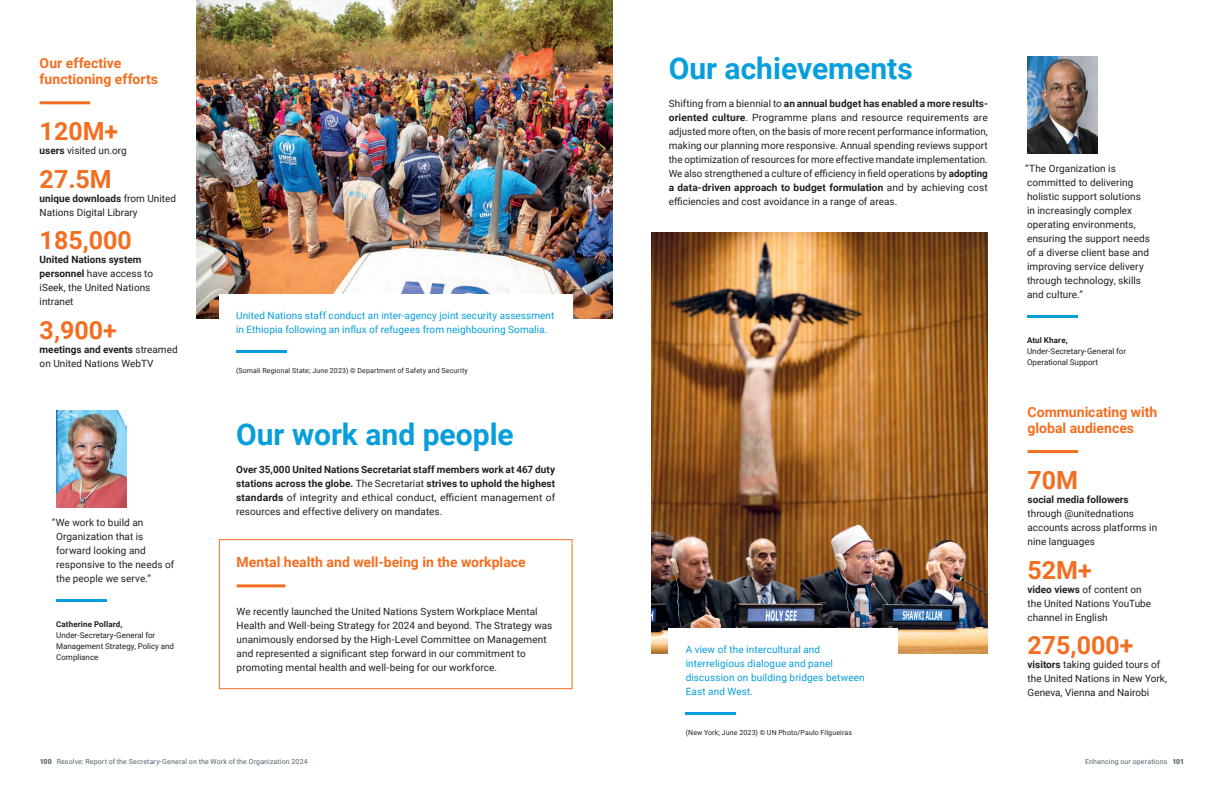
<style>
.page{position:relative;width:1224px;height:792px;background:#fff}
.page>*{position:absolute;margin:0;border:0;box-sizing:border-box;transform-origin:0 0}
.Paragraph_title{font:700 30px "Roboto";color:#069edb}
.Data{font:700 25px "Roboto";color:#f36e21}
.Highlight_Title{font:700 14px/16px "Roboto";color:#f36e21}
.Highligth_Title_2_columns___6mm{font:700 14px "Roboto";color:#f36e21}
.Body_copy{font:10px/14px "Roboto";letter-spacing:.005em;color:#231f20}
.Highlight_text{font:10px/14px "Roboto";color:#231f20}
.TX_justified{font:10px/14px "Roboto";letter-spacing:.005em;color:#231f20}
.Caption_blue_text{font:10px/14px "Roboto";letter-spacing:.01em;color:#069edb}
.Body_copy-2{font:700 10px/14px "Roboto";letter-spacing:.01em;color:#231f20;text-align:justify}
.t1{font:8px/11px "Roboto";color:#231f20}
.Caption_copyright_black{font:7px "Roboto";letter-spacing:.02em;color:#231f20}
.t2{font:7px "Roboto";letter-spacing:.02em;color:#53656e}
.s1{font-weight:700}
.s2{font-weight:400}
.s3{font-weight:900}
</style>
<div class="page">
<img style="left:196px;top:0;width:417px;height:319px">
<img style="left:652px;top:233px;width:336px;height:420px">
<div style="left:219px;top:294px;width:353px;height:96px;background:#fff"></div>
<hr style="left:236px;top:350px;width:51px;height:3px;background:#069edb">
<div style="left:669px;top:629px;width:229px;height:123px;background:#fff"></div>
<hr style="left:686px;top:712px;width:50px;height:3px;background:#069edb">
<hr style="left:237px;top:584px;width:49px;height:3px;background:#f36e21">
<div style="left:219px;top:539px;width:353px;height:150px;border:1px solid #f36e21"></div>
<hr style="left:40px;top:101px;width:50px;height:3px;background:#f36e21">
<hr style="left:1028px;top:450px;width:50px;height:3px;background:#f36e21">
<img style="left:1028px;top:57px;width:69px;height:96px">
<hr style="left:1027px;top:315px;width:50px;height:3px;background:#069edb">
<img style="left:57px;top:411px;width:70px;height:96px">
<hr style="left:56px;top:599px;width:51px;height:3px;background:#069edb">
<p class="Highlight_Title" style="left:40px;top:55px;width:120px">Our effective functioning efforts</p>
<p class="Data" style="left:40px;top:114px;width:80px">120M+</p>
<p class="Highlight_text" style="left:40px;top:144px;width:89px"><span class="s1">users</span> visited un.org</p>
<p class="Data" style="left:40px;top:162px;width:74px">27.5M</p>
<p class="Highlight_text" style="left:40px;top:191px;width:138px"><span class="s1">unique downloads</span> from United<br>Nations Digital Library</p>
<p class="Data" style="left:40px;top:223px;width:94px">185,000</p>
<p class="Highlight_text" style="left:40px;top:253px;width:115px"><span class="s1">United Nations system personnel</span> have access to iSeek, the United Nations intranet</p>
<p class="Data" style="left:40px;top:313px;width:79px">3,900+</p>
<p class="Highlight_text" style="left:40px;top:342px;width:140px"><span class="s1">meetings and events</span> streamed on United Nations WebTV</p>
<p class="Body_copy" style="left:56px;top:515px;width:120px;text-indent:-4px">“We work to build an<br>Organization that is forward looking and responsive to the needs of the people we serve.”</p>
<p class="t1" style="left:56px;top:618px;width:119px"><span class="s1">Catherine Pollard,<br></span>Under-Secretary-General for<br>Management Strategy, Policy and<br>Compliance</p>
<p class="Caption_blue_text" style="left:236px;top:308px;width:320px">United Nations staff conduct an inter-agency joint security assessment in Ethiopia following an influx of refugees from neighbouring Somalia.</p>
<p class="Caption_copyright_black" style="left:236px;top:365px;width:233px">(Somali Regional State; June 2023) © Department of Safety and Security</p>
<h2 class="Paragraph_title" style="left:236px;top:413px;width:279px">Our work and people</h2>
<p class="Body_copy-2" style="left:236px;top:462px;width:321px">Over 35,000 United Nations Secretariat staff members work at 467 duty stations across the globe. <span class="s2">The Secretariat</span> strives to uphold the highest standards <span class="s2">of integrity and ethical conduct, efficient management of resources and effective delivery on mandates.</span></p>
<p class="Highligth_Title_2_columns___6mm" style="left:237px;top:553px;width:291px">Mental health and well-being in the workplace</p>
<p class="TX_justified" style="left:237px;top:604px;width:317px">We recently launched the United Nations System Workplace Mental Health and Well-being Strategy for 2024 and beyond. The Strategy was unanimously endorsed by the High-Level Committee on Management and represented a significant step forward in our commitment to promoting mental health and well-being for our workforce.</p>
<h2 class="Paragraph_title" style="left:669px;top:48px;width:246px">Our achievements</h2>
<p class="Body_copy" style="left:669px;top:96px;width:321px;text-align:justify">Shifting from a biennial to <span class="s1">an annual budget has enabled a more results&shy;oriented culture</span>. Programme plans and resource requirements are adjusted more often, on the basis of more recent performance information, making our planning more responsive. Annual spending reviews support the optimization of resources for more effective mandate implementation.<br>We also strengthened a culture of efficiency in field operations by <span class="s1">adopting a data-driven approach to budget formulation</span> and by achieving cost efficiencies and cost avoidance in a range of areas.</p>
<p class="Caption_blue_text" style="left:686px;top:642px;width:181px">A view of the intercultural and interreligious dialogue and panel discussion on building bridges between<br>East and West.</p>
<p class="Caption_copyright_black" style="left:686px;top:728px;width:168px">(New York; June 2023) © UN Photo/Paulo Filgueiras</p>
<p class="Body_copy" style="left:1025px;top:161px;width:126px">“The Organization is committed to delivering holistic support solutions<br>in increasingly complex operating environments, ensuring the support needs of a diverse client base and improving service delivery through technology, skills and culture.”</p>
<p class="t1" style="left:1027px;top:334px;width:101px"><span class="s1">Atul Khare,<br></span>Under-Secretary-General for<br>Operational Support</p>
<p class="Highlight_Title" style="left:1028px;top:404px;width:131px">Communicating with global audiences</p>
<p class="Data" style="left:1028px;top:463px;width:52px">70M</p>
<p class="Highlight_text" style="left:1028px;top:492px;width:131px"><span class="s1">social media followers </span>through @unitednations accounts across platforms in nine languages</p>
<p class="Data" style="left:1028px;top:552px;width:66px">52M+</p>
<p class="Highlight_text" style="left:1028px;top:582px;width:125px"><span class="s1">video views</span> of content on the United Nations YouTube channel in English</p>
<p class="Data" style="left:1028px;top:628px;width:107px">275,000+</p>
<p class="Highlight_text" style="left:1028px;top:657px;width:141px"><span class="s1">visitors</span> taking guided tours of the United Nations in New York,<br>Geneva, Vienna and Nairobi</p>
<p class="t2" style="left:40px;top:756px;width:270px"><span class="s3">100</span> Resolve: Report of the Secretary-General on the Work of the Organization 2024</p>
<p class="t2" style="left:1085px;top:756px;width:101px">Enhancing our operations <span class="s3">101</span></p>
</div>
